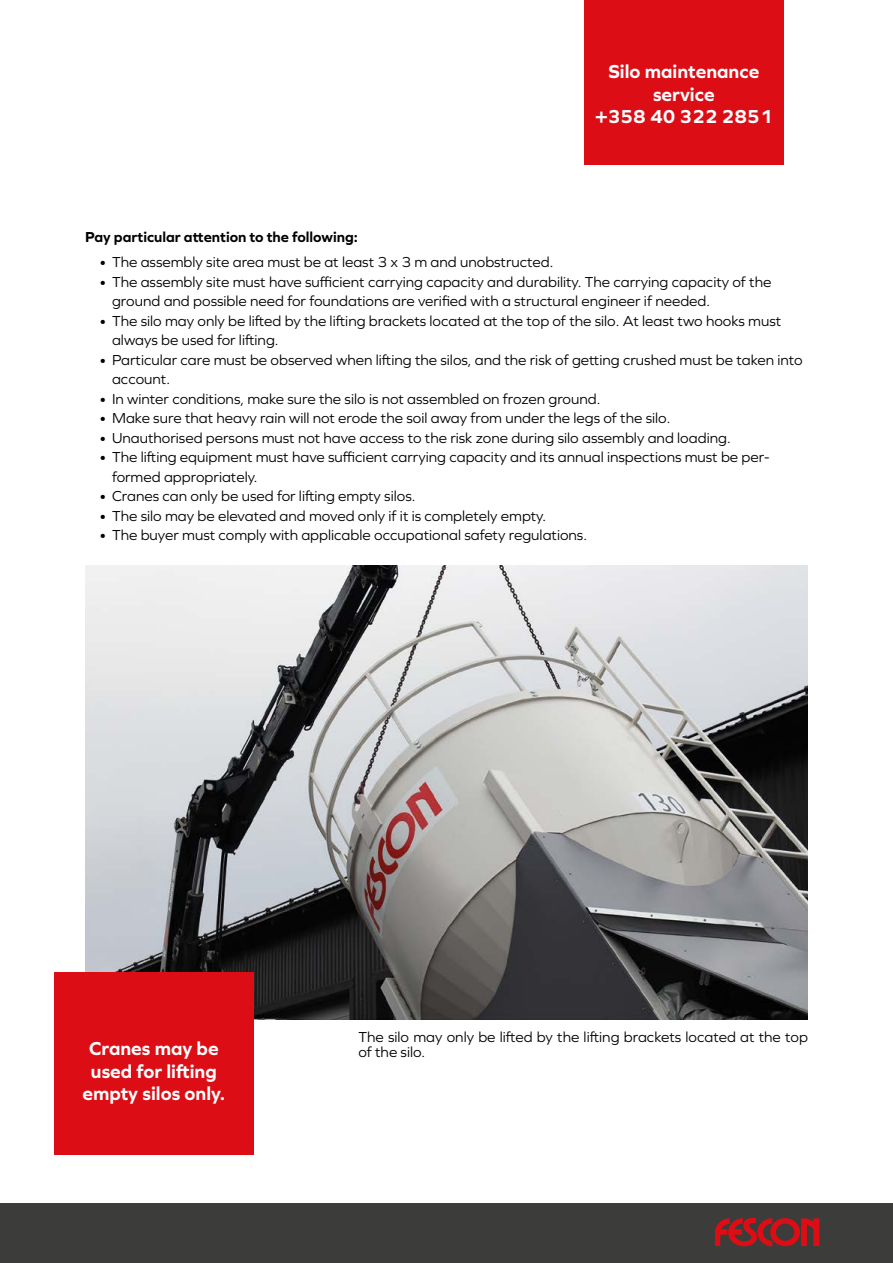
<style>
.page{position:relative;width:893px;height:1263px;background:#fff}
.page>*{position:absolute;margin:0;border:0;box-sizing:border-box;transform-origin:0 0}
.t1{font:700 19.5px/22.5px "Graphie";color:#fff;text-align:center}
.t2{font:15px/19.5px "Graphie";color:#000}
.t3{font:700 15px "Graphie";color:#000}
</style>
<div class="page">
<img style="left:85px;top:566px;width:723px;height:453px">
<div style="left:0;top:1204px;width:893px;height:59px;background:#3c3c3b"></div>
<svg style="left:715px;top:1217px;width:104px;height:29px"></svg>
<div style="left:584px;top:0;width:200px;height:164px;background:#dc0d15"></div>
<div style="left:54px;top:973px;width:200px;height:182px;background:#dc0d15"></div>
<p class="t3" style="left:85px;top:229px;width:274px">Pay particular attention to the following:</p>
<h1 class="t1" style="left:595px;top:60px;width:179px">Silo maintenance service<br>+358 40 322 2851</h1>
<p class="t2" style="left:99px;top:252px;width:456px">• The assembly site area must be at least 3 x 3 m and unobstructed.</p>
<p class="t2" style="left:112px;top:272px;width:661px;text-indent:-13px">• The assembly site must have sufficient carrying capacity and durability. The carrying capacity of the ground and possible need for foundations are verified with a structural engineer if needed.</p>
<p class="t2" style="left:112px;top:311px;width:671px;text-indent:-13px">• The silo may only be lifted by the lifting brackets located at the top of the silo. At least two hooks must always be used for lifting.</p>
<p class="t2" style="left:112px;top:350px;width:692px;text-indent:-13px">• Particular care must be observed when lifting the silos, and the risk of getting crushed must be taken into account.</p>
<p class="t2" style="left:99px;top:389px;width:503px">• In winter conditions, make sure the silo is not assembled on frozen ground.</p>
<p class="t2" style="left:99px;top:408px;width:572px">• Make sure that heavy rain will not erode the soil away from under the legs of the silo.</p>
<p class="t2" style="left:99px;top:428px;width:633px">• Unauthorised persons must not have access to the risk zone during silo assembly and loading.</p>
<p class="t2" style="left:112px;top:447px;width:659px;text-indent:-13px">• The lifting equipment must have sufficient carrying capacity and its annual inspections must be per&shy;formed appropriately.</p>
<p class="t2" style="left:99px;top:486px;width:318px">• Cranes can only be used for lifting empty silos.</p>
<p class="t2" style="left:99px;top:506px;width:448px">• The silo may be elevated and moved only if it is completely empty.</p>
<p class="t2" style="left:99px;top:525px;width:489px">• The buyer must comply with applicable occupational safety regulations.</p>
<h1 class="t1" style="left:82px;top:1037px;width:144px">Cranes may be used for lifting empty silos only.</h1>
<p class="t2" style="left:358px;top:1029px;width:451px;line-height:15px">The silo may only be lifted by the lifting brackets located at the top of the silo.</p>
</div>
